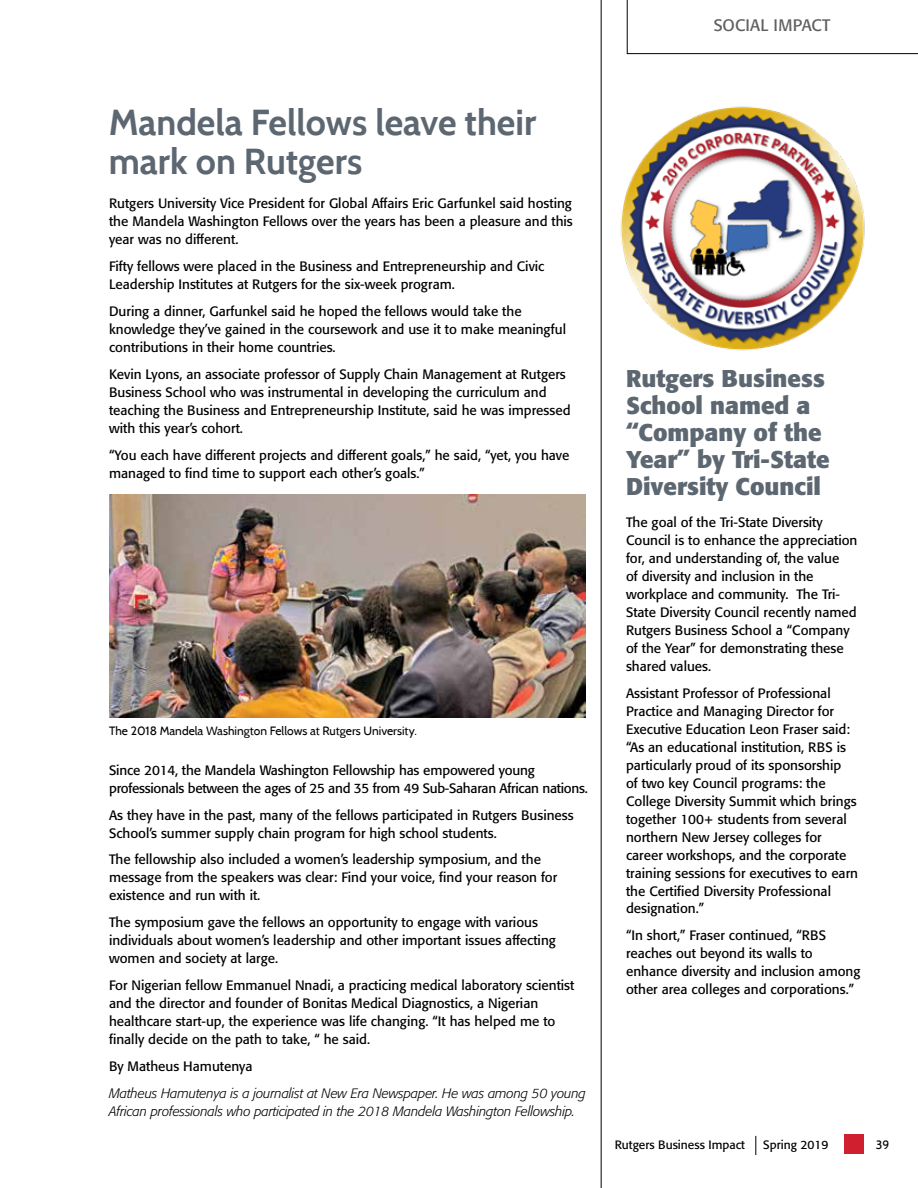
<style>
.page{position:relative;width:918px;height:1188px;background:#fff}
.page>*{position:absolute;margin:0;border:0;box-sizing:border-box;transform-origin:0 0}
.t1{font:700 36px/39px "Cabin";color:#5d6771}
.t2{font:700 24px/27px "Formata BQ";color:#5d6771}
.t3{font:16.5px "Formata BQ";letter-spacing:.01em;color:#5f6062}
.t4{font:13.5px/18px "Formata BQ";color:#000}
.t5{font:italic 300 13.5px/18px "Formata BQ";letter-spacing:-.01em;color:#000}
.t6{font:13.5px/18px "Formata BQ";letter-spacing:-.02em;color:#000}
.t7{font:12px "Cabin";color:#000}
.t8{font:12px "Formata BQ";color:#000}
</style>
<div class="page">
<svg style="left:627px;top:0;width:291px;height:54px"></svg>
<img style="left:600px;top:83px;width:265px;height:290px">
<div style="left:845px;top:1134px;width:19px;height:20px;background:#d0202f"></div>
<svg style="left:755px;top:1136px;width:1px;height:19px"></svg>
<hr style="left:601px;top:0;width:1px;height:1188px;background:#000">
<img style="left:109px;top:495px;width:477px;height:223px">
<p class="t3" style="left:714px;top:15px;width:118px">SOCIAL IMPACT</p>
<h1 class="t1" style="left:109px;top:103px;width:429px">Mandela Fellows leave their mark on Rutgers</h1>
<p class="t4" style="left:109px;top:194px;width:465px;text-align:justify">Rutgers University Vice President for Global Affairs Eric Garfunkel said hosting the Mandela Washington Fellows over the years has been a pleasure and this year was no different.</p>
<p class="t4" style="left:109px;top:257px;width:437px">Fifty fellows were placed in the Business and Entrepreneurship and Civic<br>Leadership Institutes at Rutgers for the six-week program.</p>
<p class="t4" style="left:109px;top:302px;width:459px">During a dinner, Garfunkel said he hoped the fellows would take the knowledge they’ve gained in the coursework and use it to make meaningful contributions in their home countries.</p>
<p class="t4" style="left:109px;top:365px;width:463px">Kevin Lyons, an associate professor of Supply Chain Management at Rutgers Business School who was instrumental in developing the curriculum and teaching the Business and Entrepreneurship Institute, said he was impressed with this year’s cohort.</p>
<p class="t4" style="left:109px;top:446px;width:462px">“You each have different projects and different goals,” he said, “yet, you have managed to find time to support each other’s goals.”</p>
<p class="t7" style="left:109px;top:724px;width:309px">The 2018 Mandela Washington Fellows at Rutgers University.</p>
<p class="t6" style="left:109px;top:761px;width:480px">Since 2014, the Mandela Washington Fellowship has empowered young professionals between the ages of 25 and 35 from 49 Sub-Saharan African nations.</p>
<p class="t4" style="left:109px;top:806px;width:466px">As they have in the past, many of the fellows participated in Rutgers Business<br>School’s summer supply chain program for high school students.</p>
<p class="t4" style="left:109px;top:851px;width:450px">The fellowship also included a women’s leadership symposium, and the message from the speakers was clear: Find your voice, find your reason for existence and run with it.</p>
<p class="t4" style="left:109px;top:914px;width:448px">The symposium gave the fellows an opportunity to engage with various individuals about women’s leadership and other important issues affecting women and society at large.</p>
<p class="t4" style="left:109px;top:976px;width:467px">For Nigerian fellow Emmanuel Nnadi, a practicing medical laboratory scientist and the director and founder of Bonitas Medical Diagnostics, a Nigerian healthcare start-up, the experience was life changing. “It has helped me to finally decide on the path to take, “ he said.</p>
<p class="t4" style="left:109px;top:1057px;width:145px">By Matheus Hamutenya</p>
<p class="t5" style="left:109px;top:1084px;width:478px">Matheus Hamutenya is a journalist at New Era Newspaper. He was among 50 young<br>African professionals who participated in the 2018 Mandela Washington Fellowship.</p>
<h2 class="t2" style="left:626px;top:365px;width:205px">Rutgers Business<br>School named a “Company of the<br>Year” by Tri-State<br>Diversity Council</h2>
<p class="t4" style="left:626px;top:513px;width:233px">The goal of the Tri-State Diversity Council is to enhance the appreciation for, and understanding of, the value<br>of diversity and inclusion in the workplace and community. The Tri-State Diversity Council recently named Rutgers Business School a “Company of the Year” for demonstrating these shared values.</p>
<p class="t4" style="left:626px;top:684px;width:234px">Assistant Professor of Professional Practice and Managing Director for Executive Education Leon Fraser said: “As an educational institution, RBS is particularly proud of its sponsorship<br>of two key Council programs: the College Diversity Summit which brings together 100+ students from several northern New Jersey colleges for career workshops, and the corporate training sessions for executives to earn the Certified Diversity Professional designation.”</p>
<p class="t4" style="left:626px;top:927px;width:236px">“In short,” Fraser continued, “RBS reaches out beyond its walls to enhance diversity and inclusion among other area colleges and corporations.”</p>
<p class="t8" style="left:763px;top:1138px;width:67px">Spring 2019</p>
<p class="t8" style="left:615px;top:1138px;width:132px">Rutgers Business Impact</p>
<p class="t7" style="left:876px;top:1137px;width:15px">39</p>
</div>
